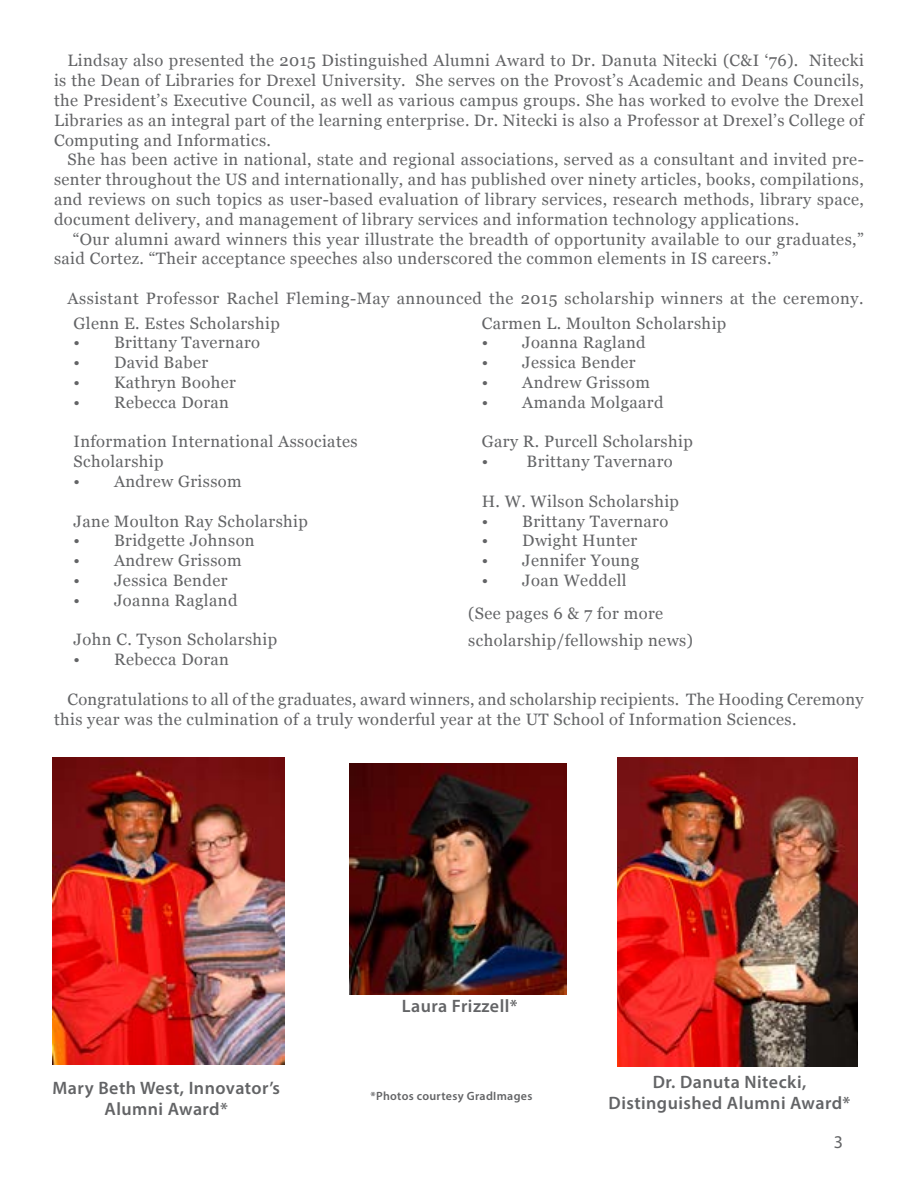
<style>
.page{position:relative;width:918px;height:1188px;background:#fff}
.page>*{position:absolute;margin:0;border:0;box-sizing:border-box;transform-origin:0 0}
.t1{font:600 18px/21px "Myriad Pro";letter-spacing:.025em;color:#636466;text-align:center}
.t2{font:18px "Myriad Pro";color:#636466}
.t3{font:16.5px/19.8px "Georgia";letter-spacing:.025em;color:#636466}
.t4{font:600 12px "Myriad Pro";letter-spacing:.025em;color:#636466}
</style>
<div class="page">
<img style="left:349px;top:763px;width:218px;height:232px">
<img style="left:52px;top:758px;width:232px;height:307px">
<img style="left:618px;top:758px;width:240px;height:309px">
<p class="t3" style="left:54px;top:51px;width:812px;text-align:justify;text-indent:13px">Lindsay also presented the 2015 Distinguished Alumni Award to Dr. Danuta Nitecki (C&amp;I ‘76). Nitecki is the Dean of Libraries for Drexel University. She serves on the Provost’s Academic and Deans Councils, the President’s Executive Council, as well as various campus groups. She has worked to evolve the Drexel Libraries as an integral part of the learning enterprise. Dr. Nitecki is also a Professor at Drexel’s College of Computing and Informatics.</p>
<p class="t3" style="left:54px;top:150px;width:811px;text-align:justify;text-indent:13px">She has been active in national, state and regional associations, served as a consultant and invited pre&shy;senter throughout the US and internationally, and has published over ninety articles, books, compilations, and reviews on such topics as user-based evaluation of library services, research methods, library space, document delivery, and management of library services and information technology applications.</p>
<p class="t3" style="left:54px;top:229px;width:811px;text-indent:19px">“Our alumni award winners this year illustrate the breadth of opportunity available to our graduates,” said Cortez. “Their acceptance speeches also underscored the common elements in IS careers.”</p>
<p class="t3" style="left:74px;top:287px;width:792px;line-height:24.5px;text-indent:-6px">Assistant Professor Rachel Fleming-May announced the 2015 scholarship winners at the ceremony.<br>Glenn E. Estes Scholarship</p>
<p class="t3" style="left:74px;top:333px;width:188px">• Brittany Tavernaro</p>
<p class="t3" style="left:74px;top:353px;width:136px">• David Baber</p>
<p class="t3" style="left:74px;top:373px;width:164px">• Kathryn Booher</p>
<p class="t3" style="left:74px;top:393px;width:157px">• Rebecca Doran</p>
<p class="t3" style="left:74px;top:432px;width:286px">Information International Associates<br>Scholarship</p>
<p class="t3" style="left:74px;top:472px;width:170px">• Andrew Grissom</p>
<p class="t3" style="left:74px;top:511px;width:236px">Jane Moulton Ray Scholarship</p>
<p class="t3" style="left:74px;top:531px;width:183px">• Bridgette Johnson</p>
<p class="t3" style="left:74px;top:551px;width:170px">• Andrew Grissom</p>
<p class="t3" style="left:74px;top:571px;width:155px">• Jessica Bender</p>
<p class="t3" style="left:74px;top:591px;width:165px">• Joanna Ragland</p>
<p class="t3" style="left:74px;top:630px;width:205px">John C. Tyson Scholarship</p>
<p class="t3" style="left:74px;top:650px;width:157px">• Rebecca Doran</p>
<p class="t3" style="left:482px;top:313px;width:246px">Carmen L. Moulton Scholarship</p>
<p class="t3" style="left:482px;top:333px;width:165px">• Joanna Ragland</p>
<p class="t3" style="left:482px;top:353px;width:155px">• Jessica Bender</p>
<p class="t3" style="left:482px;top:373px;width:170px">• Andrew Grissom</p>
<p class="t3" style="left:482px;top:393px;width:183px">• Amanda Molgaard</p>
<p class="t3" style="left:482px;top:432px;width:213px">Gary R. Purcell Scholarship</p>
<p class="t3" style="left:482px;top:452px;width:193px">• Brittany Tavernaro</p>
<p class="t3" style="left:482px;top:492px;width:199px">H. W. Wilson Scholarship</p>
<p class="t3" style="left:482px;top:511px;width:188px">• Brittany Tavernaro</p>
<p class="t3" style="left:482px;top:531px;width:157px">• Dwight Hunter</p>
<p class="t3" style="left:482px;top:551px;width:159px">• Jennifer Young</p>
<p class="t3" style="left:468px;top:564px;width:196px;line-height:33.3px;text-indent:13px">• Joan Weddell (See pages 6 &amp; 7 for more</p>
<p class="t3" style="left:468px;top:631px;width:226px">scholarship/fellowship news)</p>
<p class="t3" style="left:54px;top:690px;width:811px;text-indent:13px">Congratulations to all of the graduates, award winners, and scholarship recipients. The Hooding Ceremony this year was the culmination of a truly wonderful year at the UT School of Information Sciences.</p>
<p class="t1" style="left:402px;top:995px;width:117px">Laura Frizzell*</p>
<p class="t1" style="left:52px;top:1077px;width:229px">Mary Beth West, Innovator’s<br>Alumni Award*</p>
<p class="t1" style="left:609px;top:1071px;width:243px">Dr. Danuta Nitecki,<br>Distinguished Alumni Award*</p>
<p class="t4" style="left:371px;top:1089px;width:163px">*Photos courtesy GradImages</p>
<p class="t2" style="left:834px;top:1130px;width:11px">3</p>
</div>
